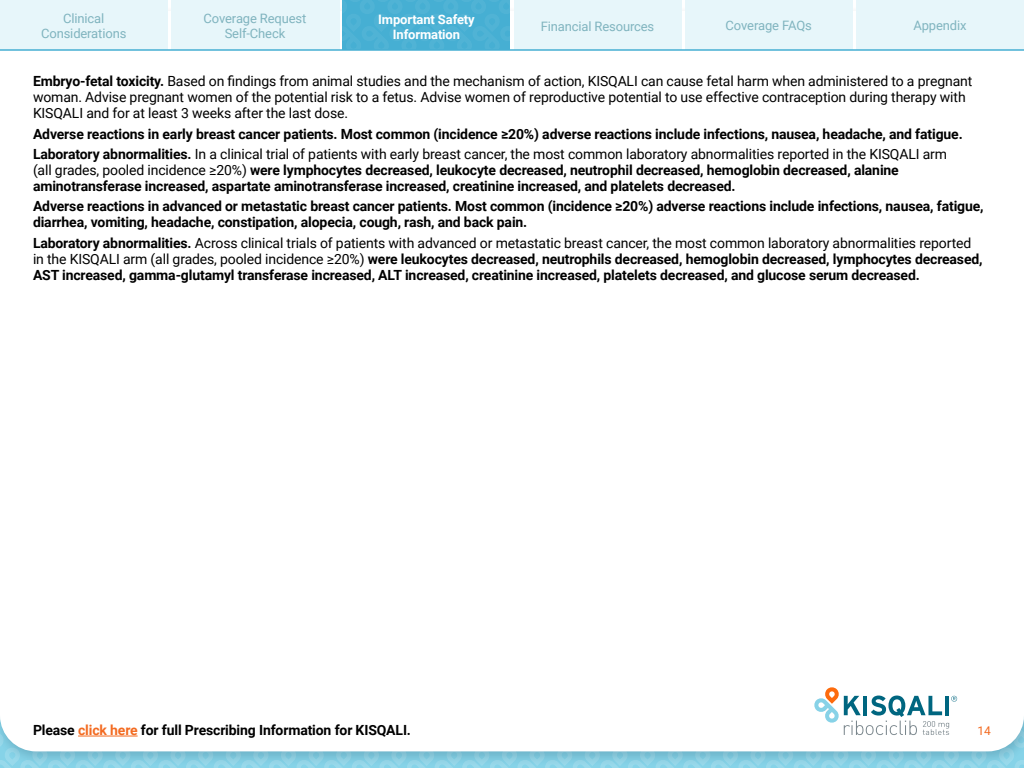
<style>
.page{position:relative;width:1024px;height:768px;background:#fff}
.page>*{position:absolute;margin:0;border:0;box-sizing:border-box;transform-origin:0 0}
.t1{font:700 14px/16px "Roboto";letter-spacing:-.01em;color:#000}
.t2{font:14px/16px "Roboto";letter-spacing:-.01em;color:#000}
.t3{font:13px/15px "Roboto";letter-spacing:-.01em;color:#80b4bf;text-align:center}
.t4{font:700 13px/15px "Roboto";letter-spacing:-.01em;color:#fff;text-align:center}
.t5{font:12px "Roboto";color:#f36b21}
.s1{font-weight:700}
.s2{font-weight:400}
.s3{color:#f36b21}
</style>
<div class="page">
<svg style="left:0;top:687px;width:1024px;height:81px"></svg>
<div style="left:0;top:0;width:168px;height:50px;background:#e7f6fa"></div>
<div style="left:171px;top:0;width:168px;height:49px;background:#e7f6fa"></div>
<div style="left:342px;top:0;width:168px;height:49px;background:#48afd3"></div>
<div style="left:514px;top:0;width:168px;height:49px;background:#e7f6fa"></div>
<div style="left:685px;top:0;width:168px;height:49px;background:#e7f6fa"></div>
<div style="left:856px;top:0;width:168px;height:49px;background:#e7f6fa"></div>
<hr style="left:0;top:49px;width:1024px;height:2px;background:#46afd3">
<hr style="left:78px;top:736px;width:60px;height:1px;background:#f36b21">
<p class="t3" style="left:41px;top:10px;width:87px">Clinical<br>Considerations</p>
<p class="t3" style="left:204px;top:10px;width:104px">Coverage Request<br>Self-Check</p>
<p class="t4" style="left:378px;top:12px;width:98px">Important Safety<br>Information</p>
<p class="t3" style="left:541px;top:18px;width:115px">Financial Resources</p>
<p class="t3" style="left:726px;top:18px;width:88px">Coverage FAQs</p>
<p class="t3" style="left:913px;top:18px;width:55px">Appendix</p>
<p class="t2" style="left:33px;top:73px;width:941px"><span class="s1">Embryo-fetal toxicity.</span> Based on findings from animal studies and the mechanism of action, KISQALI can cause fetal harm when administered to a pregnant woman. Advise pregnant women of the potential risk to a fetus. Advise women of reproductive potential to use effective contraception during therapy with<br>KISQALI and for at least 3 weeks after the last dose.</p>
<p class="t1" style="left:33px;top:123px;width:931px;line-height:20.3px">Adverse reactions in early breast cancer patients. Most common (incidence ≥20%) adverse reactions include infections, nausea, headache, and fatigue.<br>Laboratory abnormalities. <span class="s2">In a clinical trial of patients with early breast cancer, the most common laboratory abnormalities reported in the KISQALI arm</span></p>
<p class="t1" style="left:33px;top:162px;width:867px"><span class="s2">(all grades, pooled incidence ≥20%)</span> were lymphocytes decreased, leukocyte decreased, neutrophil decreased, hemoglobin decreased, alanine aminotransferase increased, aspartate aminotransferase increased, creatinine increased, and platelets decreased.</p>
<p class="t1" style="left:33px;top:198px;width:952px">Adverse reactions in advanced or metastatic breast cancer patients. Most common (incidence ≥20%) adverse reactions include infections, nausea, fatigue, diarrhea, vomiting, headache, constipation, alopecia, cough, rash, and back pain.</p>
<p class="t1" style="left:33px;top:234px;width:951px">Laboratory abnormalities. <span class="s2">Across clinical trials of patients with advanced or metastatic breast cancer, the most common laboratory abnormalities reported in the KISQALI arm (all grades, pooled incidence ≥20%)</span> were leukocytes decreased, neutrophils decreased, hemoglobin decreased, lymphocytes decreased,<br>AST increased, gamma-glutamyl transferase increased, ALT increased, creatinine increased, platelets decreased, and glucose serum decreased.</p>
<p class="t1" style="left:33px;top:722px;width:380px">Please <span class="s3">click here</span> for full Prescribing Information for KISQALI.</p>
<p class="t5" style="left:978px;top:722px;width:15px">14</p>
</div>
